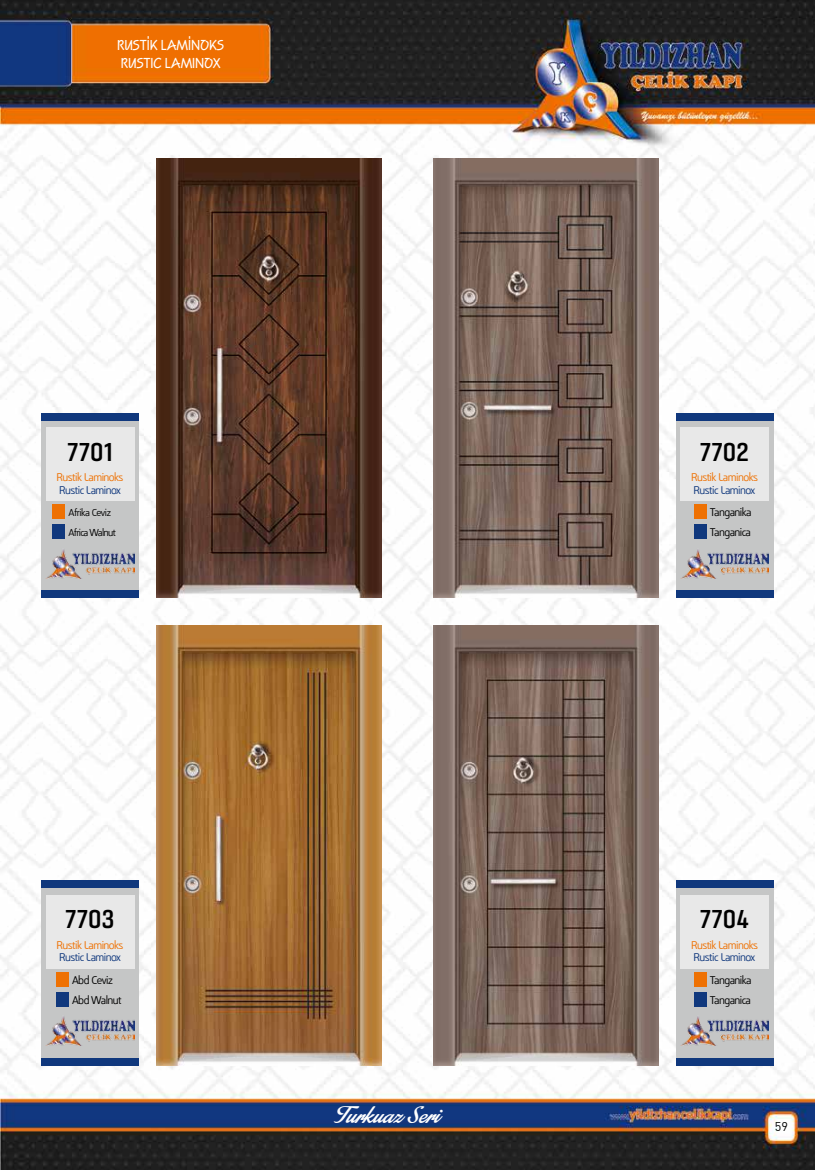
<style>
.page{position:relative;width:815px;height:1170px;background:#fff}
.page>*{position:absolute;margin:0;border:0;box-sizing:border-box;transform-origin:0 0}
.t1{font:25px "Gineso Nor Dem";letter-spacing:.015em;color:#000}
.t2{font:25px "Stainy Personal Use Only";color:#fff}
.t3{font:15px/18px "Squire";color:#fff}
.t4{font:300 12.5px "Casiopea";letter-spacing:-.04em;color:#ee7103}
.t5{font:300 12.5px/20px "Casiopea";letter-spacing:-.04em;color:#000}
.t6{font:300 12.5px "Casiopea";letter-spacing:-.04em;color:#10387d}
.t7{font:12.5px "Adi Haus";color:#000}
.t8{font:300 11.25px/20px "Casiopea";letter-spacing:-.06em;color:#000}
</style>
<div class="page">
<img style="left:0;top:0;width:815px;height:1169px">
<img style="left:433px;top:158px;width:225px;height:439px">
<img style="left:433px;top:625px;width:225px;height:439px">
<img style="left:157px;top:158px;width:225px;height:439px">
<img style="left:157px;top:625px;width:225px;height:439px">
<div style="left:41px;top:420px;width:98px;height:170px;background:#c5c6c6"></div>
<div style="left:41px;top:413px;width:98px;height:7px;background:#10387d"></div>
<div style="left:46px;top:428px;width:88px;height:73px;background:#e8e8e8"></div>
<img style="left:47px;top:549px;width:87px;height:29px">
<div style="left:41px;top:590px;width:98px;height:7px;background:#10387d"></div>
<div style="left:52px;top:504px;width:13px;height:15px;background:#ee7103"></div>
<div style="left:52px;top:524px;width:13px;height:15px;background:#10387d"></div>
<div style="left:41px;top:887px;width:98px;height:170px;background:#c5c6c6"></div>
<div style="left:41px;top:880px;width:98px;height:7px;background:#10387d"></div>
<div style="left:46px;top:895px;width:88px;height:73px;background:#e8e8e8"></div>
<img style="left:47px;top:1016px;width:87px;height:29px">
<div style="left:41px;top:1057px;width:98px;height:7px;background:#10387d"></div>
<div style="left:56px;top:972px;width:13px;height:14px;background:#ee7103"></div>
<div style="left:56px;top:992px;width:13px;height:14px;background:#10387d"></div>
<div style="left:676px;top:420px;width:98px;height:170px;background:#c5c6c6"></div>
<div style="left:676px;top:413px;width:98px;height:7px;background:#10387d"></div>
<div style="left:680px;top:428px;width:89px;height:73px;background:#e8e8e8"></div>
<img style="left:682px;top:549px;width:87px;height:29px">
<div style="left:676px;top:590px;width:98px;height:7px;background:#10387d"></div>
<div style="left:694px;top:504px;width:13px;height:15px;background:#ee7103"></div>
<div style="left:694px;top:524px;width:13px;height:15px;background:#10387d"></div>
<div style="left:676px;top:887px;width:98px;height:170px;background:#c5c6c6"></div>
<div style="left:676px;top:880px;width:98px;height:7px;background:#10387d"></div>
<div style="left:680px;top:895px;width:89px;height:73px;background:#e8e8e8"></div>
<img style="left:682px;top:1016px;width:87px;height:29px">
<div style="left:676px;top:1057px;width:98px;height:7px;background:#10387d"></div>
<div style="left:694px;top:972px;width:13px;height:14px;background:#ee7103"></div>
<div style="left:694px;top:992px;width:13px;height:14px;background:#10387d"></div>
<p class="t3" style="left:117px;top:36px;width:109px">RUSTİK LAMİNOKS<br>RUSTIC LAMINOX</p>
<h1 class="t1" style="left:67px;top:436px;width:47px">7701</h1>
<p class="t4" style="left:57px;top:471px;width:68px">Rustik Laminoks</p>
<p class="t6" style="left:59px;top:483px;width:63px">Rustic Laminox</p>
<p class="t8" style="left:68px;top:502px;width:49px">Afrika Ceviz<br>Africa Walnut</p>
<h1 class="t1" style="left:66px;top:903px;width:51px">7703</h1>
<p class="t4" style="left:57px;top:938px;width:68px">Rustik Laminoks</p>
<p class="t6" style="left:59px;top:950px;width:63px">Rustic Laminox</p>
<p class="t5" style="left:72px;top:970px;width:51px">Abd Ceviz<br>Abd Walnut</p>
<h1 class="t2" style="left:334px;top:1101px;width:107px">Turkuaz Seri</h1>
<h1 class="t1" style="left:700px;top:436px;width:50px">7702</h1>
<p class="t4" style="left:691px;top:471px;width:68px">Rustik Laminoks</p>
<p class="t6" style="left:694px;top:483px;width:63px">Rustic Laminox</p>
<p class="t5" style="left:710px;top:502px;width:43px">Tanganika<br>Tanganica</p>
<h1 class="t1" style="left:700px;top:903px;width:50px">7704</h1>
<p class="t4" style="left:691px;top:938px;width:68px">Rustik Laminoks</p>
<p class="t6" style="left:694px;top:950px;width:63px">Rustic Laminox</p>
<p class="t5" style="left:710px;top:970px;width:43px">Tanganika<br>Tanganica</p>
<p class="t7" style="left:775px;top:1118px;width:15px">59</p>
</div>
